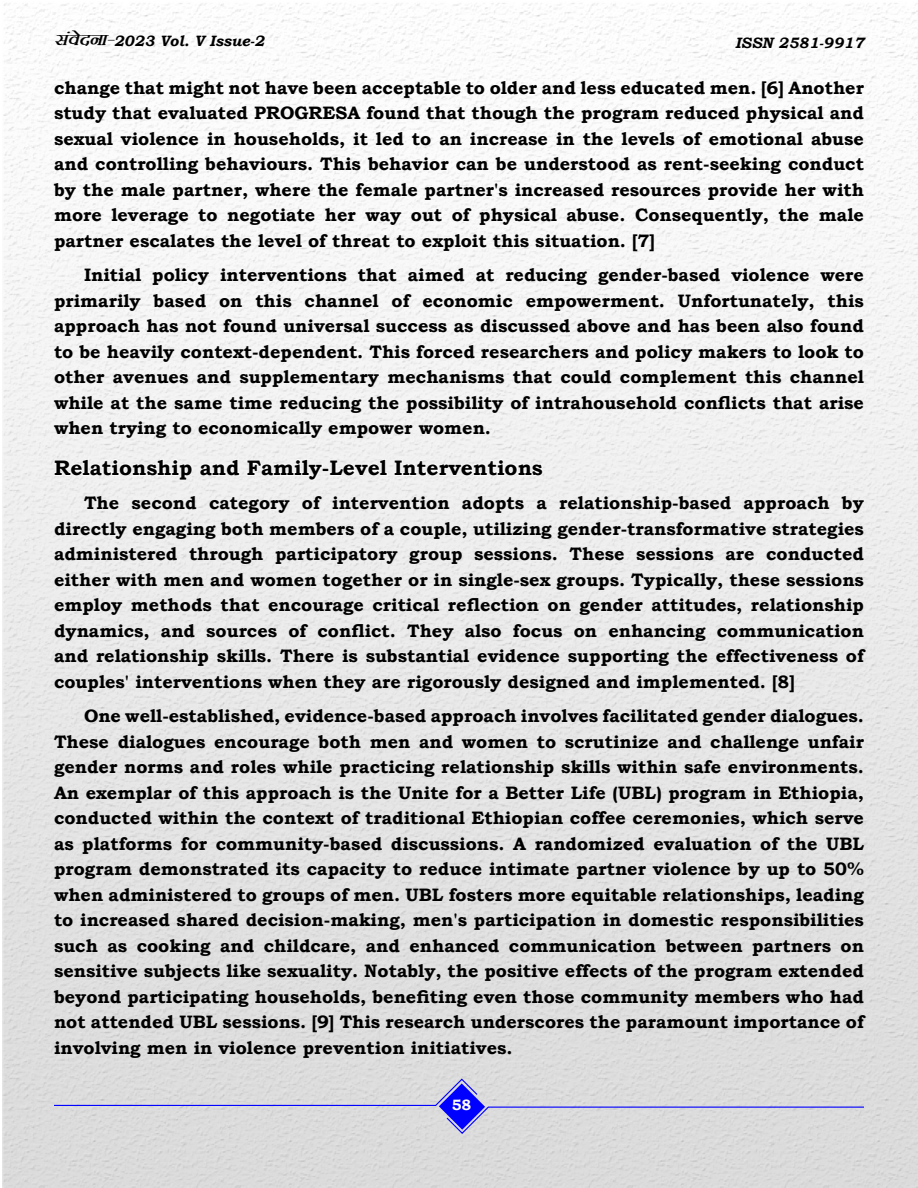
<style>
.page{position:relative;width:918px;height:1188px;background:#fff}
.page>*{position:absolute;margin:0;border:0;box-sizing:border-box;transform-origin:0 0}
.Eng__Text_Sub_Headin{font:700 21px "Bookman Old Style";color:#000}
.English_Paragrah{font:700 18px/25.5px "Bookman Old Style";color:#000;text-align:justify}
.t1{font:italic 700 15px "Bookman Old Style";color:#000}
.t2{font:700 15px "Bookman Old Style";color:#fff}
.s1{font-family:"Kruti Dev 100";font-size:19.5px}
</style>
<div class="page">
<img style="left:3px;top:3px;width:915px;height:1185px">
<svg style="left:53px;top:1078px;width:812px;height:57px;background:#d1d1dc"></svg>
<svg style="left:53px;top:458px;width:491px;height:24px"></svg>
<p class="t1" style="left:54px;top:29px;width:212px"><span class="s1">laosnuk&amp;</span>2023 Vol. V Issue-2</p>
<p class="t1" style="left:735px;top:32px;width:130px">ISSN 2581-9917</p>
<p class="English_Paragrah" style="left:54px;top:75px;width:812px">change that might not have been acceptable to older and less educated men. [6] Another study that evaluated PROGRESA found that though the program reduced physical and sexual violence in households, it led to an increase in the levels of emotional abuse and controlling behaviours. This behavior can be understood as rent-seeking conduct by the male partner, where the female partner's increased resources provide her with more leverage to negotiate her way out of physical abuse. Consequently, the male partner escalates the level of threat to exploit this situation. [7]</p>
<p class="English_Paragrah" style="left:54px;top:262px;width:812px;text-indent:30px">Initial policy interventions that aimed at reducing gender-based violence were primarily based on this channel of economic empowerment. Unfortunately, this approach has not found universal success as discussed above and has been also found to be heavily context-dependent. This forced researchers and policy makers to look to other avenues and supplementary mechanisms that could complement this channel while at the same time reducing the possibility of intrahousehold conflicts that arise when trying to economically empower women.</p>
<p class="Eng__Text_Sub_Headin" style="left:54px;top:453px;width:490px">Relationship and Family-Level Interventions</p>
<p class="English_Paragrah" style="left:54px;top:490px;width:812px;text-indent:30px">The second category of intervention adopts a relationship-based approach by directly engaging both members of a couple, utilizing gender-transformative strategies administered through participatory group sessions. These sessions are conducted either with men and women together or in single-sex groups. Typically, these sessions employ methods that encourage critical reflection on gender attitudes, relationship dynamics, and sources of conflict. They also focus on enhancing communication and relationship skills. There is substantial evidence supporting the effectiveness of couples' interventions when they are rigorously designed and implemented. [8]</p>
<p class="English_Paragrah" style="left:54px;top:703px;width:812px;text-indent:30px">One well-established, evidence-based approach involves facilitated gender dialogues.<br>These dialogues encourage both men and women to scrutinize and challenge unfair gender norms and roles while practicing relationship skills within safe environments.<br>An exemplar of this approach is the Unite for a Better Life (UBL) program in Ethiopia, conducted within the context of traditional Ethiopian coffee ceremonies, which serve as platforms for community-based discussions. A randomized evaluation of the UBL program demonstrated its capacity to reduce intimate partner violence by up to 50% when administered to groups of men. UBL fosters more equitable relationships, leading to increased shared decision-making, men's participation in domestic responsibilities such as cooking and childcare, and enhanced communication between partners on sensitive subjects like sexuality. Notably, the positive effects of the program extended beyond participating households, benefiting even those community members who had not attended UBL sessions. [9] This research underscores the paramount importance of involving men in violence prevention initiatives.</p>
<p class="t2" style="left:452px;top:1094px;width:21px">58</p>
</div>
